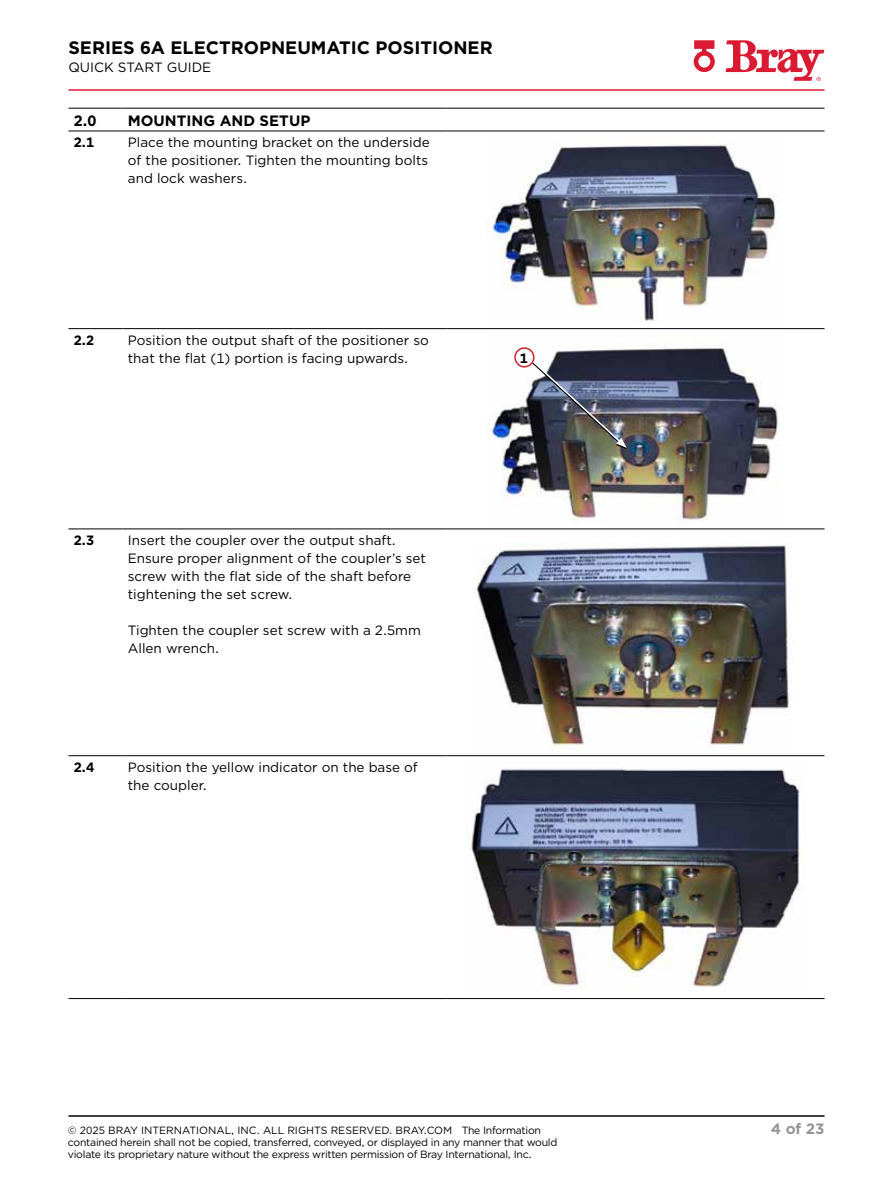
<style>
.page{position:relative;width:893px;height:1188px;background:#fff}
.page>*{position:absolute;margin:0;border:0;box-sizing:border-box;transform-origin:0 0}
.t1{font:700 18px "Gotham";color:#000}
.t2{font:700 15px "Gotham";color:#000}
.t3{font:700 15px "Gotham";color:#939598}
.t4{font:13.5px/18px "Gotham";color:#000}
.t5{font:700 13.5px "Gotham";color:#000}
.t6{font:10.5px/12px "Gotham";letter-spacing:-.025em;color:#000}
.t7{font:10.5px "Gotham";color:#000}
</style>
<div class="page">
<hr style="left:68px;top:89px;width:756px;height:2px;background:#da1a32">
<svg style="left:725px;top:40px;width:99px;height:41px"></svg>
<svg style="left:694px;top:40px;width:21px;height:32px"></svg>
<hr style="left:68px;top:1115px;width:756px;height:2px;background:#000">
<hr style="left:68px;top:108px;width:54px;height:1px;background:#000">
<hr style="left:122px;top:108px;width:324px;height:1px;background:#000">
<hr style="left:446px;top:108px;width:378px;height:1px;background:#000">
<hr style="left:68px;top:131px;width:54px;height:1px;background:#000">
<hr style="left:122px;top:131px;width:324px;height:1px;background:#000">
<hr style="left:446px;top:131px;width:378px;height:1px;background:#000">
<hr style="left:68px;top:328px;width:54px;height:1px;background:#000">
<hr style="left:122px;top:328px;width:324px;height:1px;background:#000">
<hr style="left:446px;top:328px;width:378px;height:1px;background:#000">
<hr style="left:68px;top:529px;width:54px;height:1px;background:#000">
<hr style="left:122px;top:529px;width:324px;height:1px;background:#000">
<hr style="left:446px;top:529px;width:378px;height:1px;background:#000">
<hr style="left:68px;top:755px;width:54px;height:1px;background:#000">
<hr style="left:122px;top:755px;width:324px;height:1px;background:#000">
<hr style="left:446px;top:755px;width:378px;height:1px;background:#000">
<hr style="left:68px;top:998px;width:54px;height:1px;background:#000">
<hr style="left:122px;top:998px;width:324px;height:1px;background:#000">
<hr style="left:446px;top:998px;width:378px;height:1px;background:#000">
<img style="left:486px;top:144px;width:292px;height:178px">
<img style="left:486px;top:347px;width:293px;height:177px">
<img style="left:528px;top:357px;width:99px;height:92px">
<div style="left:515px;top:348px;width:19px;height:19px;background:#fff;border-radius:50%"></div>
<div style="left:514px;top:347px;width:20px;height:21px;border:2px solid #d2232a;border-radius:50%"></div>
<img style="left:473px;top:545px;width:317px;height:205px">
<img style="left:466px;top:768px;width:339px;height:219px">
<h1 class="t1" style="left:68px;top:36px;width:426px">SERIES 6A ELECTROPNEUMATIC POSITIONER</h1>
<p class="t4" style="left:68px;top:58px;width:144px">QUICK START GUIDE</p>
<p class="t2" style="left:74px;top:110px;width:24px">2.0</p>
<p class="t2" style="left:128px;top:110px;width:184px">MOUNTING AND SETUP</p>
<p class="t5" style="left:74px;top:133px;width:22px">2.1</p>
<p class="t4" style="left:128px;top:133px;width:303px;text-align:justify">Place the mounting bracket on the underside of the positioner. Tighten the mounting bolts and lock washers.</p>
<p class="t5" style="left:74px;top:331px;width:22px">2.2</p>
<p class="t4" style="left:128px;top:331px;width:302px">Position the output shaft of the positioner so that the flat (1) portion is facing upwards.</p>
<p class="t5" style="left:74px;top:531px;width:22px">2.3</p>
<p class="t4" style="left:128px;top:531px;width:300px">Insert the coupler over the output shaft.<br>Ensure proper alignment of the coupler’s set screw with the flat side of the shaft before tightening the set screw.</p>
<p class="t4" style="left:128px;top:621px;width:294px">Tighten the coupler set screw with a 2.5mm<br>Allen wrench.</p>
<p class="t5" style="left:74px;top:758px;width:22px">2.4</p>
<p class="t4" style="left:128px;top:758px;width:292px">Position the yellow indicator on the base of the coupler.</p>
<p class="t5" style="left:520px;top:349px;width:10px">1</p>
<p class="t7" style="left:68px;top:1124px;width:475px">© 2025 BRAY INTERNATIONAL, INC. ALL RIGHTS RESERVED. BRAY.COM The Information</p>
<p class="t3" style="left:771px;top:1119px;width:55px">4 of 23</p>
<p class="t6" style="left:68px;top:1136px;width:491px">contained herein shall not be copied, transferred, conveyed, or displayed in any manner that would violate its proprietary nature without the express written permission of Bray International, Inc.</p>
</div>
